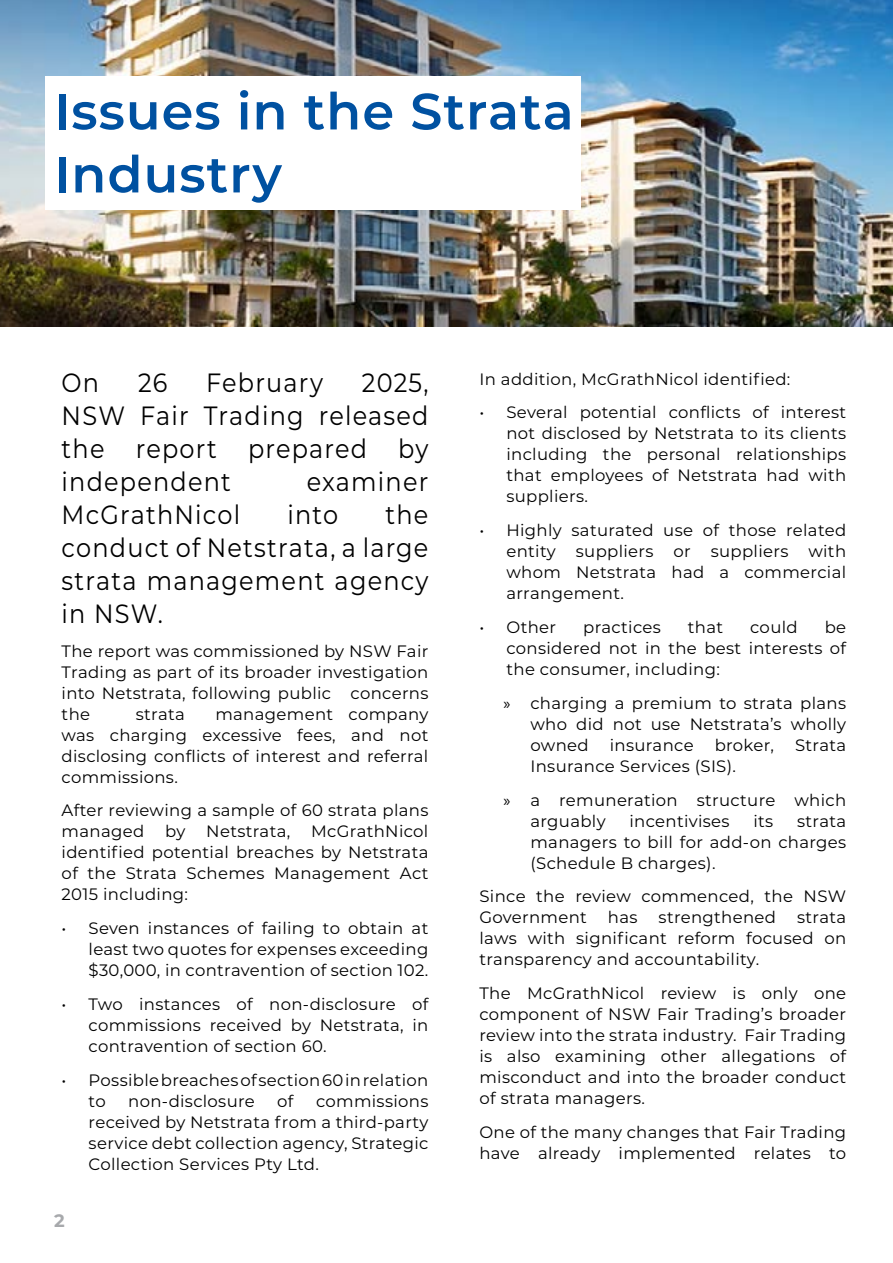
<style>
.page{position:relative;width:893px;height:1263px;background:#fff}
.page>*{position:absolute;margin:0;border:0;box-sizing:border-box;transform-origin:0 0}
.t1{font:600 51px/63px "Montserrat";letter-spacing:.02em;color:#0051a1}
.t2{font:26.4px/33px "Montserrat";letter-spacing:.05em;color:#000;text-align:justify;scale:.91 1}
.t3{font:700 18px "Montserrat";color:#a7a9ac}
.t4{font:16.5px/21px "Montserrat";letter-spacing:.02em;color:#000;text-align:justify}
.s1{font-family:"Myriad Pro"}
</style>
<div class="page">
<img style="left:0;top:0;width:892px;height:326px">
<svg style="left:892px;top:0;width:1px;height:327px"></svg>
<div style="left:45px;top:76px;width:536px;height:133px;background:#fff"></div>
<h1 class="t1" style="left:54px;top:78px;width:521px">Issues in the Strata<br>Industry</h1>
<h2 class="t2" style="left:62px;top:365px;width:43px">On</h2>
<h2 class="t2" style="left:138px;top:365px;width:34px">26</h2>
<h2 class="t2" style="left:206px;top:365px;width:130px">February</h2>
<h2 class="t2" style="left:62px;top:365px;width:405px;text-indent:300px">2025, NSW Fair Trading released the report prepared by independent</h2>
<h2 class="t2" style="left:307px;top:464px;width:135px">examiner</h2>
<h2 class="t2" style="left:62px;top:497px;width:405px;text-indent:324px">the conduct of Netstrata, a large strata management agency in NSW.</h2>
<p class="t4" style="left:62px;top:640px;width:368px">The report was commissioned by NSW Fair Trading as part of its broader investigation into Netstrata, following public concerns the</p>
<h2 class="t2" style="left:62px;top:497px;width:198px">McGrathNicol</h2>
<h2 class="t2" style="left:287px;top:497px;width:57px">into</h2>
<p class="t4" style="left:62px;top:703px;width:368px;text-indent:154px">management company was charging excessive fees, and not disclosing conflicts of interest and referral commissions.</p>
<p class="t4" style="left:62px;top:799px;width:368px">After reviewing a sample of 60 strata plans managed</p>
<p class="t4" style="left:136px;top:703px;width:51px">strata</p>
<p class="t4" style="left:62px;top:820px;width:368px;text-indent:249px">McGrathNicol identified potential breaches by Netstrata of the Strata Schemes Management Act 2015 including:</p>
<p class="t4" style="left:89px;top:917px;width:341px;text-indent:-27px">• Seven instances of failing to obtain at least two quotes for expenses exceeding $30,000, in contravention of section 102.</p>
<p class="t4" style="left:89px;top:993px;width:341px;text-indent:-27px">• Two instances of non-disclosure of commissions received by Netstrata, in contravention of section 60.</p>
<p class="t4" style="left:89px;top:1069px;width:341px;text-indent:-27px">• Possible breaches of section 60 in relation to</p>
<p class="t4" style="left:165px;top:820px;width:22px">by</p>
<p class="t4" style="left:206px;top:820px;width:85px">Netstrata,</p>
<p class="t4" style="left:128px;top:1090px;width:128px">non-disclosure</p>
<p class="t4" style="left:277px;top:1090px;width:18px">of</p>
<p class="t4" style="left:89px;top:1090px;width:341px;text-indent:227px">commissions received by Netstrata from a third-party service debt collection agency, Strategic Collection Services Pty Ltd.</p>
<p class="t3" style="left:54px;top:1208px;width:12px">2</p>
<p class="t4" style="left:479px;top:368px;width:312px">In addition, McGrathNicol identified:</p>
<p class="t4" style="left:506px;top:401px;width:341px;text-indent:-27px">• Several potential conflicts of interest not disclosed by Netstrata to its clients including the personal relationships that employees of Netstrata had with suppliers.</p>
<p class="t4" style="left:506px;top:519px;width:341px;text-indent:-27px">• Highly saturated use of those related entity suppliers or suppliers with whom Netstrata had a commercial arrangement.</p>
<p class="t4" style="left:479px;top:616px;width:78px">• Other</p>
<p class="t4" style="left:583px;top:616px;width:79px">practices</p>
<p class="t4" style="left:688px;top:616px;width:37px">that</p>
<p class="t4" style="left:750px;top:616px;width:49px">could</p>
<p class="t4" style="left:506px;top:616px;width:341px;text-indent:318px">be considered not in the best interests of the consumer, including:</p>
<p class="t4" style="left:530px;top:692px;width:317px;text-indent:-27px"><span class="s1">»</span> charging a premium to strata plans who did not use Netstrata’s wholly owned</p>
<p class="t4" style="left:610px;top:734px;width:85px">insurance</p>
<p class="t4" style="left:715px;top:734px;width:61px">broker,</p>
<p class="t4" style="left:795px;top:734px;width:53px">Strata</p>
<p class="t4" style="left:503px;top:748px;width:344px;line-height:33.8px;text-indent:27px">Insurance Services (SIS).<br><span class="s1">»</span> a remuneration structure which</p>
<p class="t4" style="left:530px;top:809px;width:77px">arguably</p>
<p class="t4" style="left:629px;top:809px;width:102px">incentivises</p>
<p class="t4" style="left:753px;top:809px;width:21px">its</p>
<p class="t4" style="left:530px;top:809px;width:317px;text-indent:267px">strata managers to bill for add-on charges (Schedule B charges).</p>
<p class="t4" style="left:479px;top:885px;width:368px">Since the review commenced, the NSW<br>Government</p>
<p class="t4" style="left:608px;top:906px;width:31px">has</p>
<p class="t4" style="left:659px;top:906px;width:119px">strengthened</p>
<p class="t4" style="left:479px;top:906px;width:368px;text-indent:318px">strata laws with significant reform focused on transparency and accountability.</p>
<p class="t4" style="left:479px;top:982px;width:368px">The McGrathNicol review is only one component of NSW Fair Trading’s broader review into the strata industry. Fair Trading is also examining other allegations of misconduct and into the broader conduct of strata managers.</p>
<p class="t4" style="left:479px;top:1121px;width:368px">One of the many changes that Fair Trading have already implemented relates to</p>
</div>
